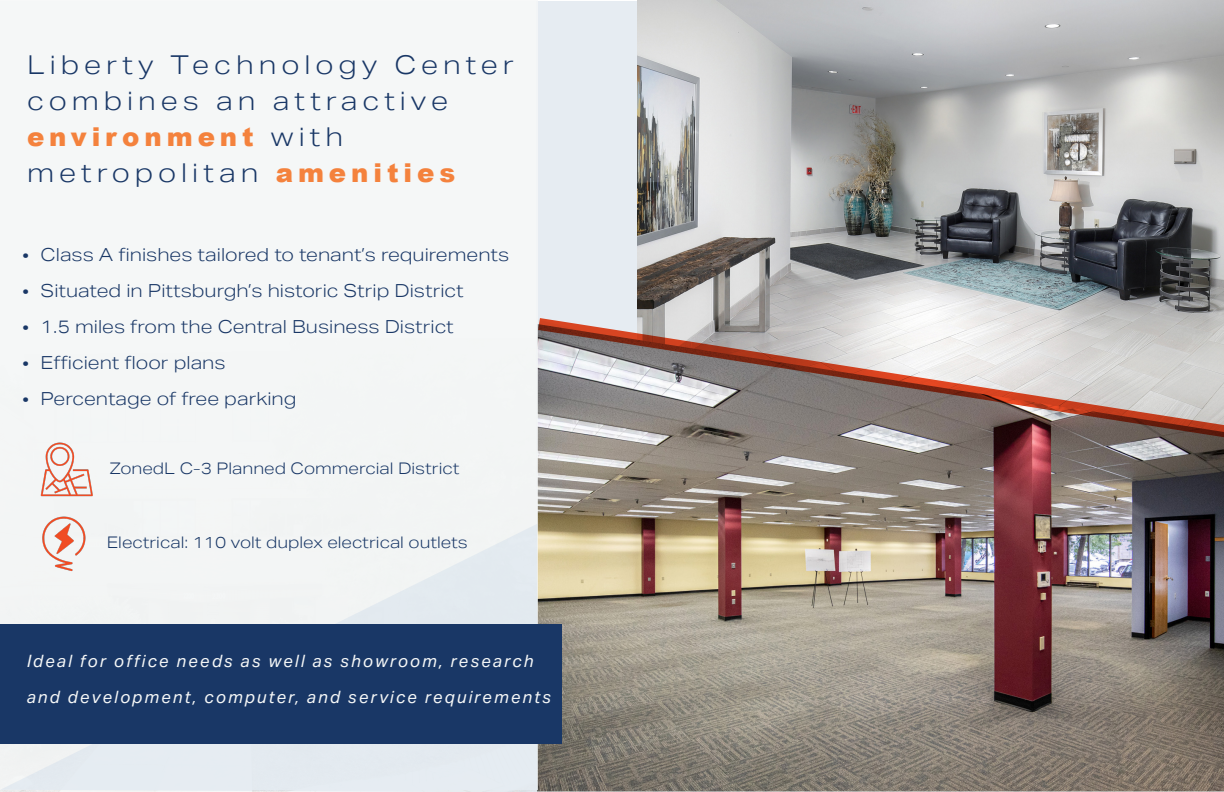
<style>
.page{position:relative;width:1224px;height:792px;background:#fff}
.page>*{position:absolute;margin:0;border:0;box-sizing:border-box;transform-origin:0 0}
.t1{font:300 26px/36px "Aktiv Grotesk Ex";letter-spacing:.19em;color:#193766}
.t2{font:300 18px "Aktiv Grotesk Ex";color:#193766}
.t3{font:italic 17px/36px "Aktiv Grotesk";letter-spacing:.12em;color:#f5f7f7}
.t4{font:300 16px "Aktiv Grotesk Ex";color:#193766}
.s1{font-family:"Arial";font-weight:900;color:#f4823d}
</style>
<div class="page">
<div style="left:537px;top:1px;width:101px;height:316px;background:#e6ecf2"></div>
<img style="left:638px;top:0;width:586px;height:317px">
<img style="left:537px;top:438px;width:687px;height:354px">
<div style="left:0;top:0;width:537px;height:790px;background:#f5f7f7"></div>
<svg style="left:537px;top:317px;width:687px;height:121px;background:#b2a39f"></svg>
<svg style="left:0;top:524px;width:537px;height:268px"></svg>
<img style="left:40px;top:442px;width:53px;height:55px">
<img style="left:22px;top:516px;width:85px;height:64px">
<div style="left:0;top:625px;width:562px;height:119px;background:#193766"></div>
<p class="t1" style="left:27px;top:47px;width:489px">Liberty Technology Center combines an attractive <span class="s1">environment</span> with metropolitan <span class="s1">amenities</span></p>
<p class="t2" style="left:23px;top:245px;width:488px">• Class A finishes tailored to tenant’s requirements</p>
<p class="t2" style="left:23px;top:281px;width:443px">• Situated in Pittsburgh’s historic Strip District</p>
<p class="t2" style="left:23px;top:317px;width:433px">• 1.5 miles from the Central Business District</p>
<p class="t2" style="left:23px;top:353px;width:205px">• Efficient floor plans</p>
<p class="t2" style="left:23px;top:389px;width:275px">• Percentage of free parking</p>
<p class="t4" style="left:110px;top:459px;width:351px">ZonedL C-3 Planned Commercial District</p>
<p class="t4" style="left:107px;top:533px;width:363px">Electrical: 110 volt duplex electrical outlets</p>
<p class="t3" style="left:27px;top:643px;width:526px">Ideal for office needs as well as showroom, research and development, computer, and service requirements</p>
</div>
